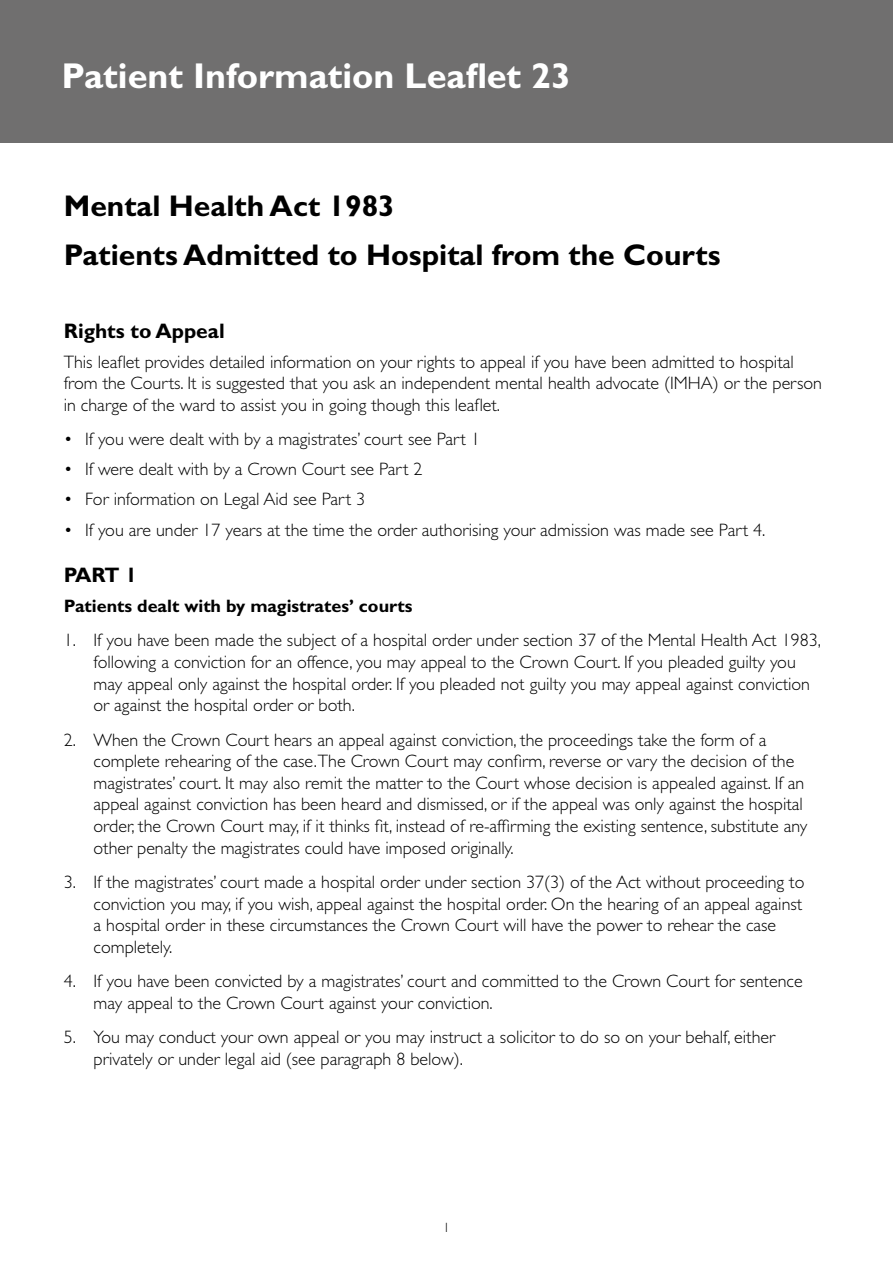
<style>
.page{position:relative;width:893px;height:1263px;background:#fff}
.page>*{position:absolute;margin:0;border:0;box-sizing:border-box;transform-origin:0 0}
.H1_Heading{font:700 36px "Gill Sans Std";color:#fff}
.H2_Heading{font:700 30px "Gill Sans Std";color:#000}
.Sub_Heading{font:700 21px "Gill Sans Std";color:#000}
.Indented_Text{font:300 18px/21.6px "Gill Sans Std";color:#000}
.Bullets{font:300 18px "Gill Sans Std";color:#000}
.Last_Bullet{font:300 18px "Gill Sans Std";color:#000}
.t1{font:700 18px "Gill Sans Std";color:#000}
.t2{font:300 13.5px "Gill Sans Std";color:#000}
</style>
<div class="page">
<div style="left:0;top:0;width:893px;height:142px;background:#706f6f"></div>
<h1 class="H1_Heading" style="left:62px;top:55px;width:511px">Patient Information Leaflet 23</h1>
<p class="H2_Heading" style="left:64px;top:188px;width:332px">Mental Health Act 1983</p>
<p class="H2_Heading" style="left:64px;top:237px;width:658px">Patients Admitted to Hospital from the Courts</p>
<p class="Sub_Heading" style="left:64px;top:318px;width:162px">Rights to Appeal</p>
<p class="Indented_Text" style="left:64px;top:351px;width:760px">This leaflet provides detailed information on your rights to appeal if you have been admitted to hospital from the Courts. It is suggested that you ask an independent mental health advocate (IMHA) or the person in charge of the ward to assist you in going though this leaflet.</p>
<p class="Bullets" style="left:64px;top:429px;width:418px">• If you were dealt with by a magistrates’ court see Part 1</p>
<p class="Bullets" style="left:64px;top:459px;width:360px">• If were dealt with by a Crown Court see Part 2</p>
<p class="Bullets" style="left:64px;top:489px;width:303px">• For information on Legal Aid see Part 3</p>
<p class="Last_Bullet" style="left:64px;top:519px;width:703px">• If you are under 17 years at the time the order authorising your admission was made see Part 4.</p>
<p class="Sub_Heading" style="left:64px;top:562px;width:75px">PART 1</p>
<p class="t1" style="left:64px;top:595px;width:350px">Patients dealt with by magistrates’ courts</p>
<p class="Indented_Text" style="left:94px;top:630px;width:729px;text-indent:-30px">1. If you have been made the subject of a hospital order under section 37 of the Mental Health Act 1983, following a conviction for an offence, you may appeal to the Crown Court. If you pleaded guilty you may appeal only against the hospital order. If you pleaded not guilty you may appeal against conviction or against the hospital order or both.</p>
<p class="Indented_Text" style="left:94px;top:729px;width:715px;text-indent:-30px">2. When the Crown Court hears an appeal against conviction, the proceedings take the form of a complete rehearing of the case.The Crown Court may confirm, reverse or vary the decision of the magistrates’ court. It may also remit the matter to the Court whose decision is appealed against. If an appeal against conviction has been heard and dismissed, or if the appeal was only against the hospital order, the Crown Court may, if it thinks fit, instead of re-affirming the existing sentence, substitute any other penalty the magistrates could have imposed originally.</p>
<p class="Indented_Text" style="left:94px;top:871px;width:712px;text-indent:-30px">3. If the magistrates’ court made a hospital order under section 37(3) of the Act without proceeding to conviction you may, if you wish, appeal against the hospital order. On the hearing of an appeal against a hospital order in these circumstances the Crown Court will have the power to rehear the case completely.</p>
<p class="Indented_Text" style="left:94px;top:970px;width:711px;text-indent:-30px">4. If you have been convicted by a magistrates’ court and committed to the Crown Court for sentence may appeal to the Crown Court against your conviction.</p>
<p class="Indented_Text" style="left:94px;top:1026px;width:683px;text-indent:-30px">5. You may conduct your own appeal or you may instruct a solicitor to do so on your behalf, either privately or under legal aid (see paragraph 8 below).</p>
<p class="t2" style="left:443px;top:1220px;width:8px">1</p>
</div>
